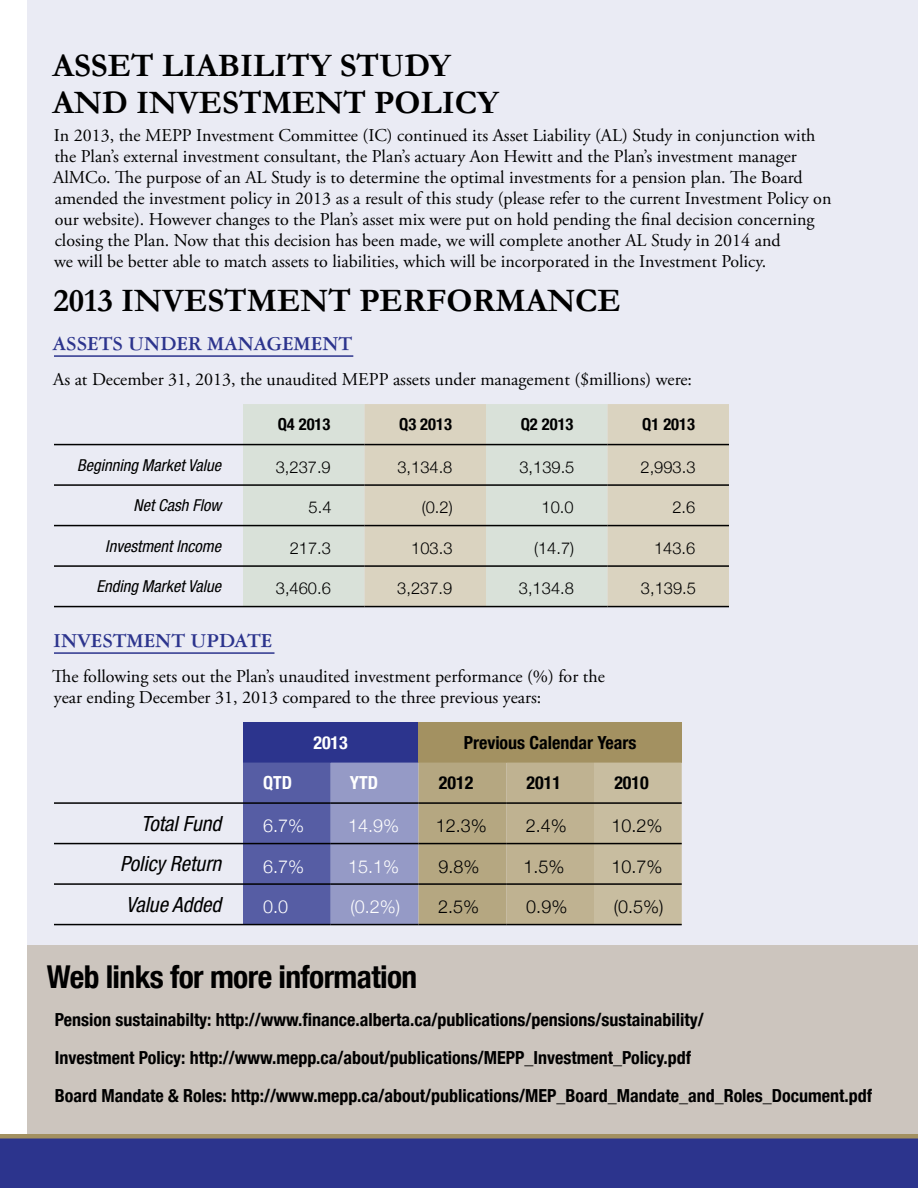
<style>
.page{position:relative;width:918px;height:1188px;background:#fff}
.page>*{position:absolute;margin:0;border:0;box-sizing:border-box;transform-origin:0 0}
.t1{font:700 33px/37.5px "Garamond";color:#000}
.t2{font:700 condensed 31.5px "Helvetica Neue LT Com";letter-spacing:-.02em;color:#000}
.t3{font:700 21px "American Garamond BT";color:#2c348d}
.t4{font:italic condensed 21px "Helvetica Neue LT Com";color:#000}
.t5{font:18px/21px "Adobe Garamond Pro";color:#000}
.t6{font:700 condensed 18px/38.2px "Helvetica Neue LT Com";color:#000}
.t7{font:300 18px "Helvetica Neue";color:#000}
.t8{font:300 18px "Helvetica Neue";color:#fff}
.t9{font:700 condensed 18px "Helvetica Neue LT Com";color:#fff}
.t10{font:300 16.5px "Helvetica Neue";color:#000}
.t11{font:italic condensed 16.5px "Helvetica Neue LT Com";color:#000}
.t12{font:700 condensed 16.5px "Helvetica Neue LT Com";color:#000}
</style>
<div class="page">
<div style="left:27px;top:0;width:891px;height:1188px;background:#eaebf4"></div>
<hr style="left:0;top:38px;width:1px;height:51px;background:#000">
<hr style="left:0;top:601px;width:1px;height:51px;background:#a39161">
<hr style="left:54px;top:355px;width:299px;height:2px;background:#2c348d">
<hr style="left:54px;top:652px;width:221px;height:2px;background:#2c348d">
<div style="left:243px;top:404px;width:121px;height:202px;background:#d9e1d9"></div>
<svg style="left:364px;top:404px;width:365px;height:202px;background:#d8d6c7"></svg>
<hr style="left:54px;top:444px;width:189px;height:1px;background:#000">
<hr style="left:243px;top:444px;width:121px;height:1px;background:#000">
<hr style="left:364px;top:444px;width:122px;height:1px;background:#000">
<hr style="left:486px;top:444px;width:122px;height:1px;background:#000">
<hr style="left:608px;top:444px;width:121px;height:1px;background:#000">
<hr style="left:54px;top:484px;width:189px;height:2px;background:#000">
<hr style="left:243px;top:484px;width:121px;height:2px;background:#000">
<hr style="left:364px;top:484px;width:122px;height:2px;background:#000">
<hr style="left:486px;top:484px;width:122px;height:2px;background:#000">
<hr style="left:608px;top:484px;width:121px;height:2px;background:#000">
<hr style="left:54px;top:525px;width:189px;height:1px;background:#000">
<hr style="left:243px;top:525px;width:121px;height:1px;background:#000">
<hr style="left:364px;top:525px;width:122px;height:1px;background:#000">
<hr style="left:486px;top:525px;width:122px;height:1px;background:#000">
<hr style="left:608px;top:525px;width:121px;height:1px;background:#000">
<hr style="left:54px;top:565px;width:189px;height:2px;background:#000">
<hr style="left:243px;top:565px;width:121px;height:2px;background:#000">
<hr style="left:364px;top:565px;width:122px;height:2px;background:#000">
<hr style="left:486px;top:565px;width:122px;height:2px;background:#000">
<hr style="left:608px;top:565px;width:121px;height:2px;background:#000">
<hr style="left:54px;top:606px;width:189px;height:1px;background:#000">
<hr style="left:243px;top:606px;width:121px;height:1px;background:#000">
<hr style="left:364px;top:606px;width:122px;height:1px;background:#000">
<hr style="left:486px;top:606px;width:122px;height:1px;background:#000">
<hr style="left:608px;top:606px;width:121px;height:1px;background:#000">
<div style="left:243px;top:722px;width:175px;height:41px;background:#2c348d"></div>
<div style="left:418px;top:722px;width:264px;height:41px;background:#a39161"></div>
<svg style="left:243px;top:763px;width:439px;height:161px;background:#a09b9e"></svg>
<hr style="left:54px;top:802px;width:189px;height:2px;background:#000">
<hr style="left:243px;top:802px;width:88px;height:2px;background:#000">
<hr style="left:331px;top:802px;width:87px;height:2px;background:#000">
<hr style="left:418px;top:802px;width:88px;height:2px;background:#000">
<hr style="left:506px;top:802px;width:88px;height:2px;background:#000">
<hr style="left:594px;top:802px;width:88px;height:2px;background:#000">
<hr style="left:54px;top:843px;width:189px;height:1px;background:#000">
<hr style="left:243px;top:843px;width:88px;height:1px;background:#000">
<hr style="left:331px;top:843px;width:87px;height:1px;background:#000">
<hr style="left:418px;top:843px;width:88px;height:1px;background:#000">
<hr style="left:506px;top:843px;width:88px;height:1px;background:#000">
<hr style="left:594px;top:843px;width:88px;height:1px;background:#000">
<hr style="left:54px;top:883px;width:189px;height:2px;background:#000">
<hr style="left:243px;top:883px;width:88px;height:2px;background:#000">
<hr style="left:331px;top:883px;width:87px;height:2px;background:#000">
<hr style="left:418px;top:883px;width:88px;height:2px;background:#000">
<hr style="left:506px;top:883px;width:88px;height:2px;background:#000">
<hr style="left:594px;top:883px;width:88px;height:2px;background:#000">
<hr style="left:54px;top:924px;width:189px;height:1px;background:#000">
<hr style="left:243px;top:924px;width:88px;height:1px;background:#000">
<hr style="left:331px;top:924px;width:87px;height:1px;background:#000">
<hr style="left:418px;top:924px;width:88px;height:1px;background:#000">
<hr style="left:506px;top:924px;width:88px;height:1px;background:#000">
<hr style="left:594px;top:924px;width:88px;height:1px;background:#000">
<div style="left:27px;top:945px;width:891px;height:193px;background:#ccc5be"></div>
<svg style="left:0;top:1134px;width:918px;height:54px;background:#353b89"></svg>
<p class="t1" style="left:53px;top:47px;width:425px">ASSET LIABILITY STUDY<br>AND INVESTMENT POLICY</p>
<p class="t5" style="left:53px;top:125px;width:780px">In 2013, the MEPP Investment Committee (IC) continued its Asset Liability (AL) Study in conjunction with the Plan’s external investment consultant, the Plan’s actuary Aon Hewitt and the Plan’s investment manager AlMCo. The purpose of an AL Study is to determine the optimal investments for a pension plan. The Board amended the investment policy in 2013 as a result of this study (please refer to the current Investment Policy on our website). However changes to the Plan’s asset mix were put on hold pending the final decision concerning closing the Plan. Now that this decision has been made, we will complete another AL Study in 2014 and<br>we will be better able to match assets to liabilities, which will be incorporated in the Investment Policy.</p>
<p class="t1" style="left:53px;top:282px;width:569px">2013 INVESTMENT PERF ORMANCE</p>
<p class="t3" style="left:53px;top:331px;width:301px">ASSETS UNDER MANAGEMENT</p>
<p class="t5" style="left:53px;top:369px;width:640px">As at December 31, 2013, the unaudited MEPP assets under management ($millions) were:</p>
<p class="t12" style="left:278px;top:414px;width:54px">Q4 2013</p>
<p class="t12" style="left:399px;top:414px;width:54px">Q3 2013</p>
<p class="t12" style="left:521px;top:414px;width:54px">Q2 2013</p>
<p class="t12" style="left:642px;top:414px;width:54px">Q1 2013</p>
<p class="t11" style="left:77px;top:455px;width:145px">Beginning Market Value</p>
<p class="t10" style="left:276px;top:454px;width:57px">3,237.9</p>
<p class="t10" style="left:397px;top:454px;width:57px">3,134.8</p>
<p class="t10" style="left:519px;top:454px;width:57px">3,139.5</p>
<p class="t10" style="left:641px;top:454px;width:57px">2,993.3</p>
<p class="t11" style="left:134px;top:496px;width:89px">Net Cash Flow</p>
<p class="t10" style="left:309px;top:494px;width:24px">5.4</p>
<p class="t10" style="left:422px;top:494px;width:32px">(0.2)</p>
<p class="t10" style="left:542px;top:494px;width:34px">10.0</p>
<p class="t10" style="left:672px;top:494px;width:24px">2.6</p>
<p class="t11" style="left:105px;top:536px;width:117px">Investment Income</p>
<p class="t10" style="left:290px;top:535px;width:43px">217.3</p>
<p class="t10" style="left:411px;top:535px;width:43px">103.3</p>
<p class="t10" style="left:534px;top:535px;width:42px">(14.7)</p>
<p class="t10" style="left:654px;top:535px;width:43px">143.6</p>
<p class="t11" style="left:96px;top:577px;width:126px">Ending Market Value</p>
<p class="t10" style="left:276px;top:575px;width:57px">3,460.6</p>
<p class="t10" style="left:397px;top:575px;width:57px">3,237.9</p>
<p class="t10" style="left:519px;top:575px;width:57px">3,134.8</p>
<p class="t10" style="left:641px;top:575px;width:57px">3,139.5</p>
<p class="t3" style="left:53px;top:628px;width:221px">INVESTMENT UP DATE</p>
<p class="t5" style="left:52px;top:666px;width:554px">The following sets out the Plan’s unaudited investment performance (%) for the year ending December 31, 2013 compared to the three previous years:</p>
<p class="t9" style="left:313px;top:732px;width:36px">2013</p>
<p class="t6" style="left:464px;top:723px;width:174px">Previous Calendar Years</p>
<p class="t9" style="left:263px;top:772px;width:30px">QTD</p>
<p class="t9" style="left:350px;top:772px;width:30px">YTD</p>
<p class="t6" style="left:439px;top:764px;width:36px">2012</p>
<p class="t6" style="left:527px;top:764px;width:36px">2011</p>
<p class="t6" style="left:614px;top:764px;width:36px">2010</p>
<p class="t4" style="left:141px;top:811px;width:82px">Total Fund</p>
<p class="t8" style="left:263px;top:811px;width:43px">6.7%</p>
<p class="t8" style="left:348px;top:811px;width:53px">14.9%</p>
<p class="t7" style="left:436px;top:811px;width:53px">12.3%</p>
<p class="t7" style="left:526px;top:811px;width:43px">2.4%</p>
<p class="t7" style="left:611px;top:811px;width:53px">10.2%</p>
<p class="t4" style="left:120px;top:852px;width:103px">Policy Return</p>
<p class="t8" style="left:263px;top:852px;width:43px">6.7%</p>
<p class="t8" style="left:348px;top:852px;width:53px">15.1%</p>
<p class="t7" style="left:439px;top:852px;width:43px">9.8%</p>
<p class="t7" style="left:524px;top:852px;width:43px">1.5%</p>
<p class="t7" style="left:611px;top:852px;width:53px">10.7%</p>
<p class="t4" style="left:126px;top:892px;width:97px">Value Added</p>
<p class="t8" style="left:263px;top:892px;width:27px">0.0</p>
<p class="t8" style="left:351px;top:892px;width:51px">(0.2%)</p>
<p class="t7" style="left:438px;top:892px;width:43px">2.5%</p>
<p class="t7" style="left:526px;top:892px;width:43px">0.9%</p>
<p class="t7" style="left:614px;top:892px;width:51px">(0.5%)</p>
<p class="t2" style="left:47px;top:958px;width:372px">Web links for more information</p>
<p class="t6" style="left:55px;top:1001px;width:819px">Pension sustainabilty: http://www.finance.alberta.ca/publications/pensions/sustainability/<br>Investment Policy: http://www.mepp.ca/about/publications/MEPP_Investment_Policy.pdf<br>Board Mandate &amp; Roles: http://www.mepp.ca/about/publications/MEP_Board_Mandate_and_Roles_Document.pdf</p>
</div>
